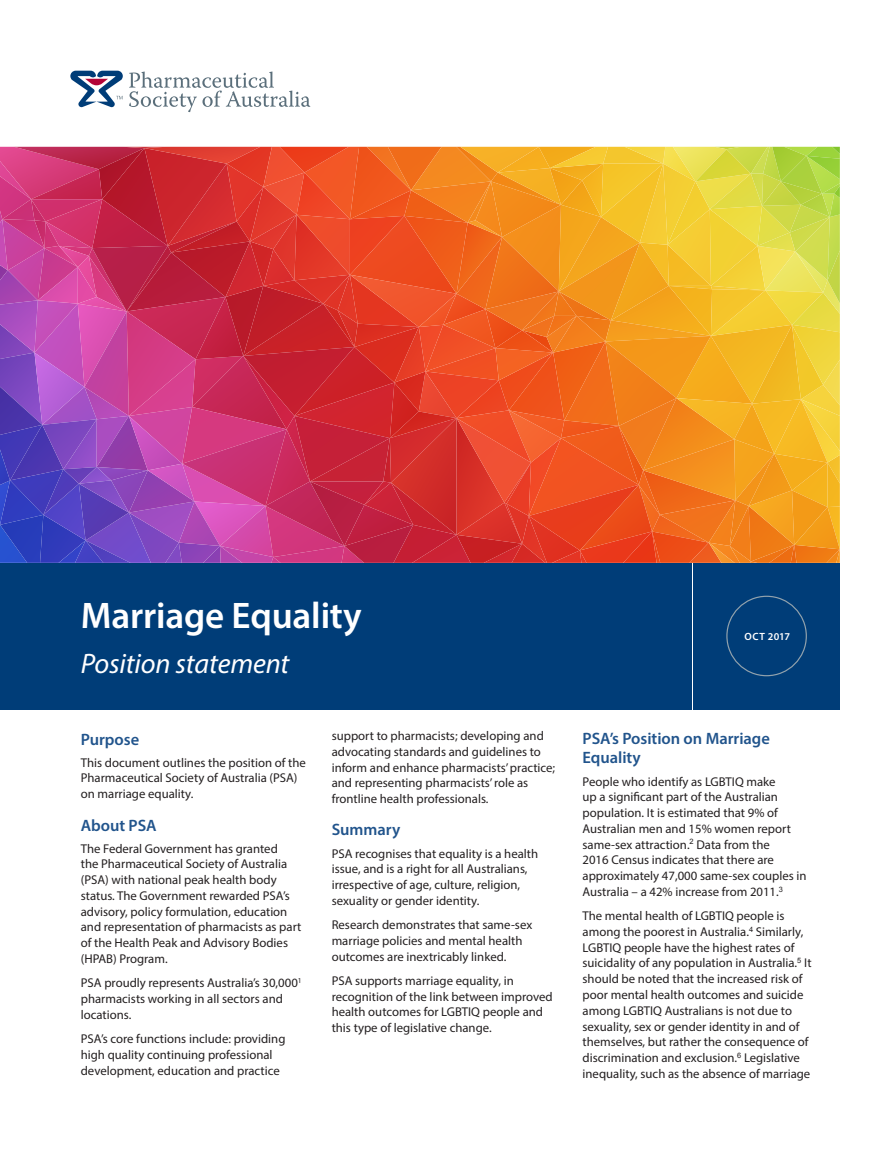
<style>
.page{position:relative;width:893px;height:1170px;background:#fff}
.page>*{position:absolute;margin:0;border:0;box-sizing:border-box;transform-origin:0 0}
.PSA_Header_1{font:600 37.05px "Myriad Pro";letter-spacing:-.005em;color:#fff}
.PSA_Header_1-2{font:italic 28.2px "Myriad Pro";letter-spacing:-.005em;color:#fff}
.PSA_Header_3{font:600 16.5px/19.5px "Myriad Pro";color:#21548c}
.PSA_First_Body{font:12.75px/15.8px "Myriad Pro";color:#231f20}
.PSA_Date{font:600 10.5px "Myriad Pro";letter-spacing:.03em;color:#fff}
</style>
<div class="page">
<img style="left:0;top:147px;width:840px;height:416px">
<svg style="left:70px;top:71px;width:53px;height:36px"></svg>
<svg style="left:129px;top:71px;width:181px;height:41px"></svg>
<div style="left:0;top:563px;width:691px;height:146px;background:#003d78"></div>
<div style="left:694px;top:563px;width:146px;height:146px;background:#003d78"></div>
<div style="left:726px;top:595px;width:81px;height:81px;border:1px solid #92a2ad;border-radius:50%"></div>
<p class="PSA_Header_1" style="left:81px;top:592px;width:282px">Marriage Equality</p>
<p class="PSA_Header_1-2" style="left:81px;top:646px;width:210px">Position statement</p>
<p class="PSA_Header_3" style="left:81px;top:728px;width:60px">Purpose</p>
<p class="PSA_First_Body" style="left:81px;top:754px;width:227px">This document outlines the position of the<br>Pharmaceutical Society of Australia (PSA) on marriage equality.</p>
<p class="PSA_Header_3" style="left:81px;top:814px;width:77px">About PSA</p>
<p class="PSA_First_Body" style="left:81px;top:840px;width:222px">The Federal Government has granted<br>the Pharmaceutical Society of Australia (PSA) with national peak health body status. The Government rewarded PSA’s advisory, policy formulation, education and representation of pharmacists as part of the Health Peak and Advisory Bodies (HPAB) Program.</p>
<p class="PSA_First_Body" style="left:81px;top:974px;width:222px">PSA proudly represents Australia’s 30,000<sup>1 </sup>pharmacists working in all sectors and locations.</p>
<p class="PSA_First_Body" style="left:81px;top:1030px;width:206px">PSA’s core functions include: providing high quality continuing professional development, education and practice</p>
<p class="PSA_First_Body" style="left:332px;top:727px;width:225px">support to pharmacists; developing and advocating standards and guidelines to inform and enhance pharmacists’ practice; and representing pharmacists’ role as frontline health professionals.</p>
<p class="PSA_Header_3" style="left:332px;top:819px;width:70px">Summary</p>
<p class="PSA_First_Body" style="left:332px;top:845px;width:208px">PSA recognises that equality is a health issue, and is a right for all Australians, irrespective of age, culture, religion, sexuality or gender identity.</p>
<p class="PSA_First_Body" style="left:332px;top:916px;width:202px">Research demonstrates that same-sex marriage policies and mental health outcomes are inextricably linked.</p>
<p class="PSA_First_Body" style="left:332px;top:972px;width:222px">PSA supports marriage equality, in recognition of the link between improved health outcomes for LGBTIQ people and this type of legislative change.</p>
<p class="PSA_Date" style="left:744px;top:629px;width:47px">OCT 2017</p>
<p class="PSA_Header_3" style="left:583px;top:728px;width:189px">PSA’s Position on Marriage<br>Equality</p>
<p class="PSA_First_Body" style="left:583px;top:773px;width:226px">People who identify as LGBTIQ make<br>up a significant part of the Australian population. It is estimated that 9% of Australian men and 15% women report same-sex attraction.<sup>2</sup> Data from the<br>2016 Census indicates that there are approximately 47,000 same-sex couples in Australia – a 42% increase from 2011.<sup>3</sup></p>
<p class="PSA_First_Body" style="left:583px;top:907px;width:230px">The mental health of LGBTIQ people is among the poorest in Australia.<sup>4</sup> Similarly, LGBTIQ people have the highest rates of suicidality of any population in Australia.<sup>5</sup> It should be noted that the increased risk of poor mental health outcomes and suicide among LGBTIQ Australians is not due to sexuality, sex or gender identity in and of themselves, but rather the consequence of discrimination and exclusion.<sup>6</sup> Legislative inequality, such as the absence of marriage</p>
</div>
